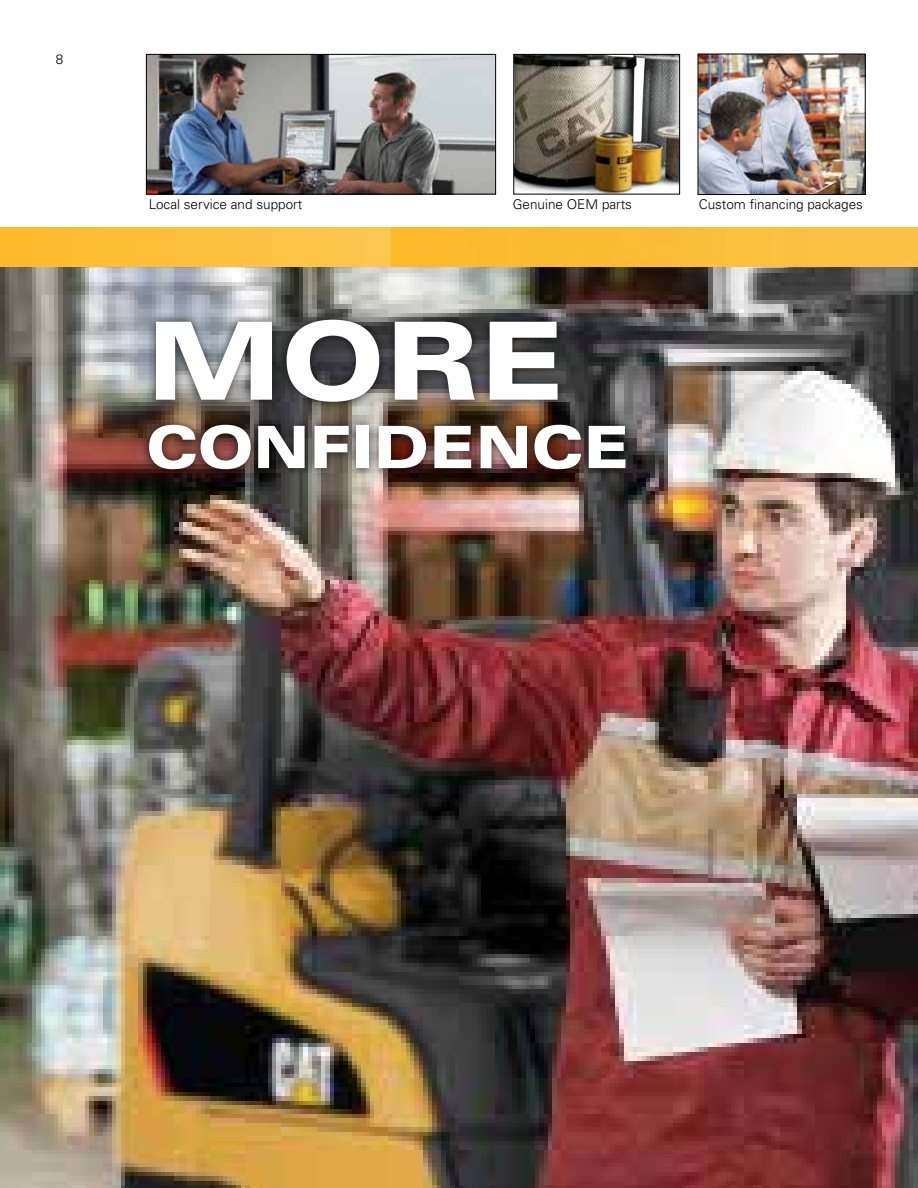
<style>
.page{position:relative;width:918px;height:1188px;background:#fff}
.page>*{position:absolute;margin:0;border:0;box-sizing:border-box;transform-origin:0 0}
.t1{font:900 expanded 108px "Univers LT Std";color:#fff}
.t2{font:900 expanded 58.5px "Univers LT Std";letter-spacing:-.01em;color:#fff}
.t3{font:300 13.5px "Univers LT Std";color:#000}
</style>
<div class="page">
<img style="left:0;top:267px;width:918px;height:921px">
<div style="left:139px;top:310px;width:496px;height:169px;background:#000;opacity:.75"></div>
<div style="left:0;top:227px;width:395px;height:40px;background:linear-gradient(to right,#fdba29,#fdc752)"></div>
<img style="left:515px;top:56px;width:163px;height:137px">
<div style="left:513px;top:54px;width:167px;height:141px;border:1px solid #000"></div>
<img style="left:148px;top:56px;width:346px;height:137px">
<div style="left:146px;top:54px;width:350px;height:141px;border:1px solid #000"></div>
<img style="left:700px;top:56px;width:164px;height:137px">
<div style="left:698px;top:54px;width:168px;height:141px;border:1px solid #000"></div>
<div style="left:391px;top:227px;width:527px;height:40px;background:linear-gradient(to right,#fcb828,#fac147)"></div>
<p class="t3" style="left:56px;top:51px;width:9px">8</p>
<p class="t3" style="left:149px;top:196px;width:155px">Local service and support</p>
<p class="t3" style="left:513px;top:196px;width:121px">Genuine OEM parts</p>
<p class="t3" style="left:699px;top:196px;width:166px">Custom financing packages</p>
<h1 class="t1" style="left:146px;top:298px;width:422px">MORE</h1>
<h2 class="t2" style="left:146px;top:413px;width:486px">CONFIDENCE</h2>
</div>
